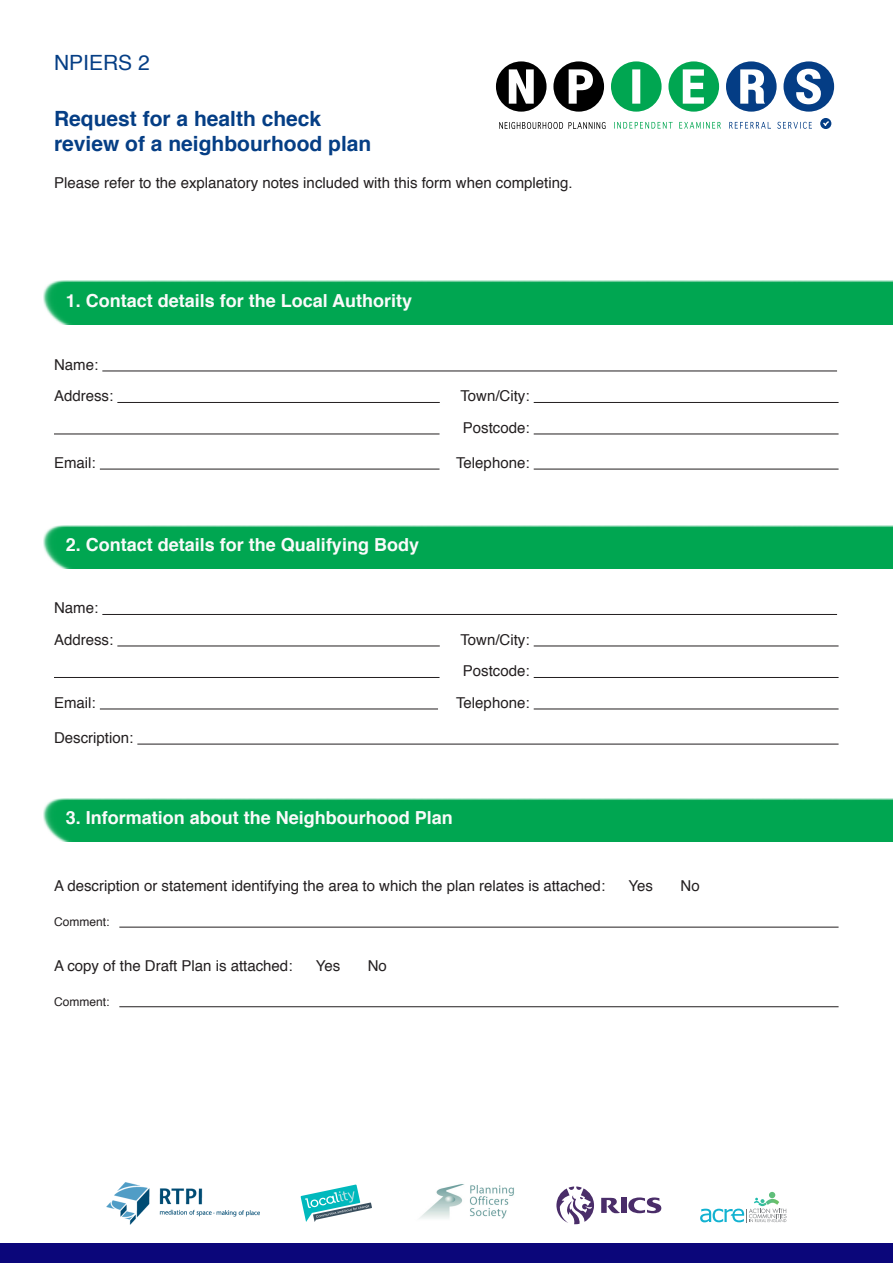
<style>
.page{position:relative;width:893px;height:1263px;background:#fff}
.page>*{position:absolute;margin:0;border:0;box-sizing:border-box;transform-origin:0 0}
.t1{font:700 21px "Helvetica";color:#053e85}
.t2{font:21px "Helvetica";color:#053e85}
.t3{font:700 18px "Helvetica";color:#fafafa}
.t4{font:15px "Helvetica";color:#231f20}
.t5{font:12px "Helvetica";color:#231f20}
</style>
<div class="page">
<hr style="left:102px;top:371px;width:735px;height:1px;background:#231f20">
<hr style="left:117px;top:402px;width:323px;height:1px;background:#231f20">
<hr style="left:534px;top:402px;width:305px;height:1px;background:#231f20">
<hr style="left:54px;top:434px;width:386px;height:1px;background:#231f20">
<hr style="left:534px;top:434px;width:305px;height:1px;background:#231f20">
<hr style="left:100px;top:469px;width:339px;height:1px;background:#231f20">
<hr style="left:534px;top:469px;width:305px;height:1px;background:#231f20">
<hr style="left:119px;top:927px;width:720px;height:1px;background:#231f20">
<hr style="left:119px;top:1006px;width:720px;height:1px;background:#231f20">
<div style="left:44px;top:281px;width:849px;height:43px;background:#00a651"></div>
<div style="left:44px;top:525px;width:849px;height:44px;background:#00a651"></div>
<div style="left:44px;top:798px;width:849px;height:44px;background:#00a651"></div>
<hr style="left:102px;top:614px;width:735px;height:1px;background:#231f20">
<hr style="left:117px;top:646px;width:323px;height:1px;background:#231f20">
<hr style="left:534px;top:646px;width:305px;height:1px;background:#231f20">
<hr style="left:54px;top:677px;width:386px;height:1px;background:#231f20">
<hr style="left:534px;top:677px;width:305px;height:1px;background:#231f20">
<hr style="left:100px;top:709px;width:338px;height:1px;background:#231f20">
<hr style="left:534px;top:709px;width:305px;height:1px;background:#231f20">
<hr style="left:137px;top:744px;width:702px;height:1px;background:#231f20">
<div style="left:0;top:1243px;width:893px;height:20px;background:#0b067a"></div>
<img style="left:495px;top:84px;width:340px;height:45px">
<img style="left:496px;top:61px;width:338px;height:51px">
<img style="left:511px;top:122px;width:94px;height:7px">
<img style="left:623px;top:122px;width:98px;height:7px">
<img style="left:756px;top:122px;width:56px;height:7px">
<svg style="left:820px;top:118px;width:11px;height:11px"></svg>
<img style="left:106px;top:1183px;width:154px;height:41px">
<svg style="left:700px;top:1192px;width:86px;height:30px"></svg>
<svg style="left:301px;top:1184px;width:71px;height:38px"></svg>
<svg style="left:628px;top:1197px;width:33px;height:16px"></svg>
<div style="left:621px;top:1198px;width:6px;height:15px;background:#4a2d69"></div>
<svg style="left:601px;top:1198px;width:19px;height:15px"></svg>
<svg style="left:556px;top:1186px;width:38px;height:38px"></svg>
<img style="left:419px;top:1184px;width:95px;height:35px">
<p class="t2" style="left:54px;top:46px;width:97px">NPIERS 2</p>
<p class="t1" style="left:54px;top:101px;width:269px">Request for a health check</p>
<p class="t1" style="left:54px;top:127px;width:319px">review of a neighbourhood plan</p>
<p class="t4" style="left:54px;top:171px;width:520px">Please refer to the explanatory notes included with this form when completing.</p>
<p class="t3" style="left:66px;top:286px;width:348px">1. Contact details for the Local Authority</p>
<p class="t4" style="left:54px;top:353px;width:46px">Name:</p>
<p class="t4" style="left:54px;top:384px;width:61px">Address:</p>
<p class="t4" style="left:460px;top:384px;width:71px">Town/City:</p>
<p class="t4" style="left:463px;top:416px;width:68px">Postcode:</p>
<p class="t4" style="left:54px;top:451px;width:43px">Email:</p>
<p class="t4" style="left:456px;top:451px;width:75px">Telephone:</p>
<p class="t3" style="left:66px;top:530px;width:355px">2. Contact details for the Qualifying Body</p>
<p class="t4" style="left:54px;top:596px;width:46px">Name:</p>
<p class="t4" style="left:54px;top:628px;width:61px">Address:</p>
<p class="t4" style="left:460px;top:628px;width:71px">Town/City:</p>
<p class="t4" style="left:463px;top:659px;width:68px">Postcode:</p>
<p class="t4" style="left:54px;top:691px;width:43px">Email:</p>
<p class="t4" style="left:456px;top:691px;width:75px">Telephone:</p>
<p class="t4" style="left:54px;top:726px;width:81px">Description:</p>
<p class="t3" style="left:66px;top:803px;width:389px">3. Information about the Neighbourhood Plan</p>
<p class="t4" style="left:54px;top:874px;width:553px">A description or statement identifying the area to which the plan relates is attached:</p>
<p class="t4" style="left:628px;top:874px;width:26px">Yes</p>
<p class="t4" style="left:680px;top:874px;width:21px">No</p>
<p class="t5" style="left:54px;top:912px;width:57px">Comment:</p>
<p class="t4" style="left:54px;top:954px;width:240px">A copy of the Draft Plan is attached:</p>
<p class="t4" style="left:316px;top:954px;width:26px">Yes</p>
<p class="t4" style="left:368px;top:954px;width:21px">No</p>
<p class="t5" style="left:54px;top:992px;width:57px">Comment:</p>
</div>
